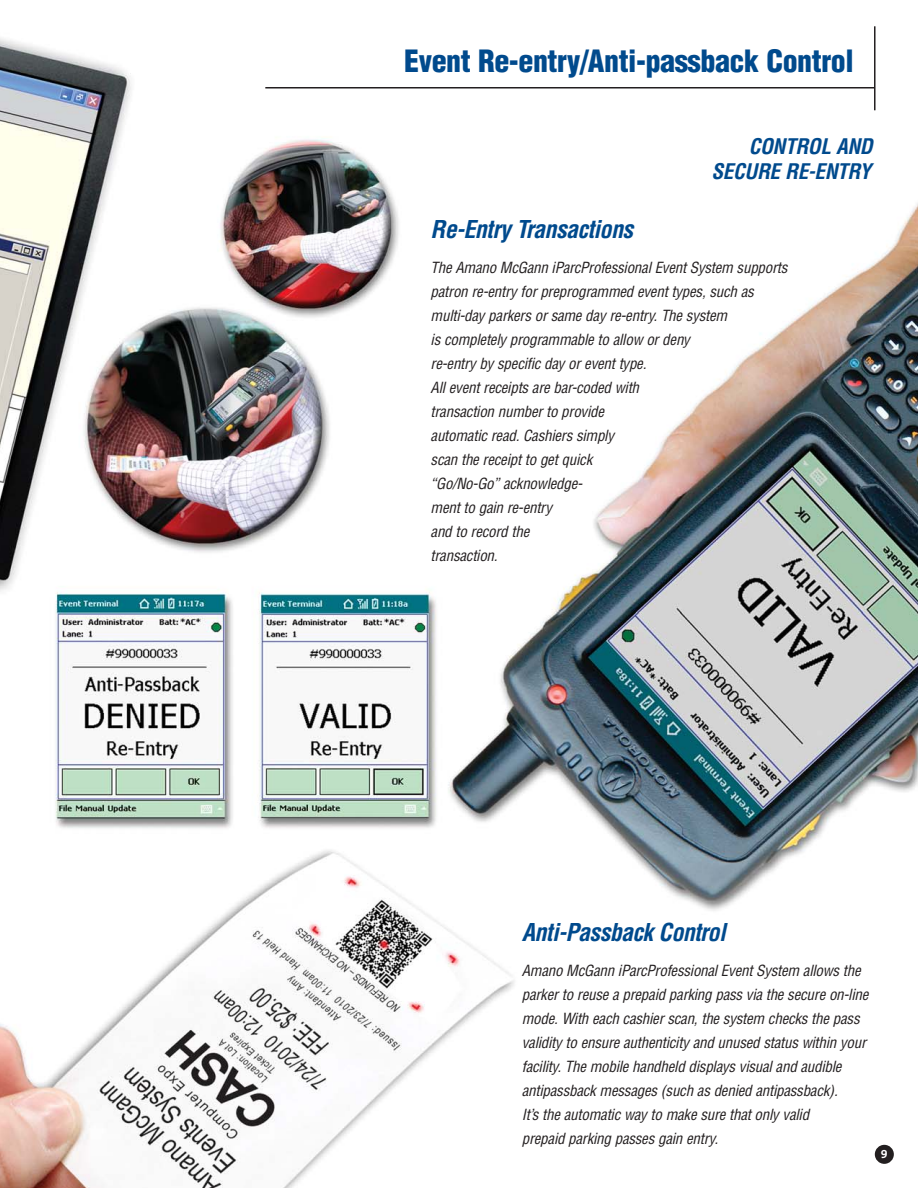
<style>
.page{position:relative;width:918px;height:1188px;background:#fff}
.page>*{position:absolute;margin:0;border:0;box-sizing:border-box;transform-origin:0 0}
.t1{font:900 condensed 30px "Helvetica";letter-spacing:-.015em;color:#004a8d}
.t2{font:italic 700 condensed 24px "Helvetica";color:#004a8d}
.t3{font:italic 700 condensed 21px/25.2px "Helvetica";color:#004a8d;text-align:right}
.t4{font:italic condensed 15px/24px "Helvetica";letter-spacing:-.015em;color:#231f20}
.t5{font:11.85px "The Mix Bold Caps";color:#fff}
</style>
<div class="page">
<img style="left:0;top:38px;width:918px;height:1150px">
<hr style="left:874px;top:26px;width:2px;height:84px;background:#231f20">
<hr style="left:265px;top:87px;width:610px;height:2px;background:#231f20">
<div style="left:875px;top:1145px;width:19px;height:19px;background:#231f20;border-radius:50%"></div>
<h1 class="t1" style="left:404px;top:49px;width:451px">Event Re-entry/Anti-passback Control</h1>
<h3 class="t3" style="left:712px;top:136px;width:167px">CONTROL AND<br>SECURE RE-ENTRY</h3>
<h2 class="t2" style="left:431px;top:220px;width:209px">Re-Entry Transactions</h2>
<p class="t4" style="left:431px;top:257px;width:361px">The Amano McGann iParcProfessionalEventSystem supports patron re-entry forpreprogrammed eventtypes,such as multi-day parkers orsame day re-entry.The system<br>is completely programmable to allow ordeny<br>re-entry by specific day oreventtype.<br>Alleventreceipts are bar-coded with<br>transaction numberto provide<br>automatic read.Cashiers simply<br>scan the receiptto getquick<br>“Go/No-Go”acknowledge-<br>mentto gain re-entry<br>and to record the<br>transaction.</p>
<h2 class="t2" style="left:522px;top:923px;width:210px">Anti-Passback Control</h2>
<p class="t4" style="left:522px;top:960px;width:351px">Amano McGann iParcProfessionalEventSystem allows the parkerto reuse a prepaid parking pass via the secure on-line mode.With each cashierscan,the system checks the pass validity to ensure authenticity and unused status within your facility.The mobile handheld displays visualand audible antipassback messages (such as denied antipassback).<br>It’s the automatic way to make sure thatonly valid<br>prepaid parking passes gain entry.</p>
<p class="t5" style="left:881px;top:1147px;width:8px">9</p>
</div>
